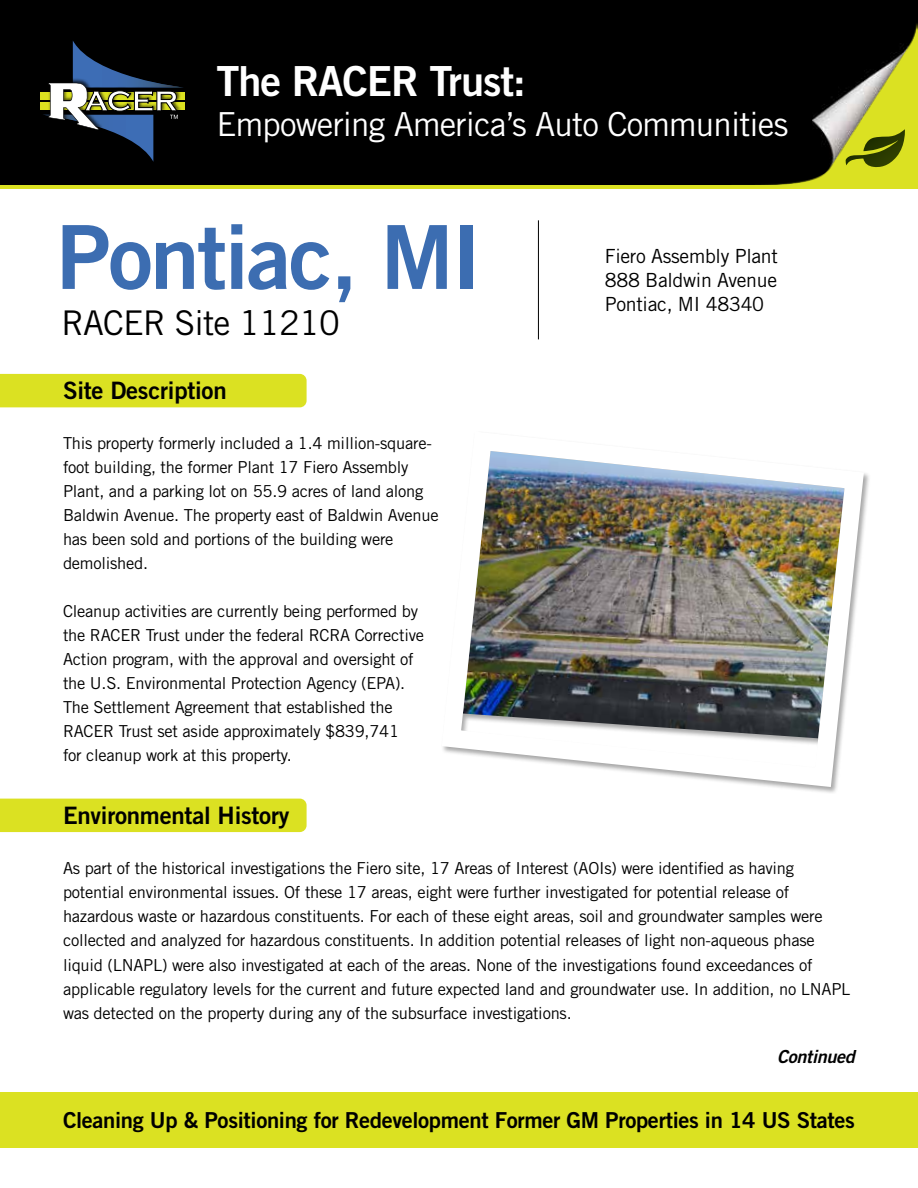
<style>
.page{position:relative;width:918px;height:1188px;background:#fff}
.page>*{position:absolute;margin:0;border:0;box-sizing:border-box;transform-origin:0 0}
.t1{font:88.35px "Trade Gothic LT Std Bd 2";letter-spacing:-.025em;color:#3c6db1}
.t2{font:41.4px "Trade Gothic LT Std Bd 2";letter-spacing:-.025em;color:#fff}
.t3{font:34.05px "Trade Gothic LT Std";letter-spacing:-.025em;color:#000}
.t4{font:33.15px "Trade Gothic LT Std";letter-spacing:-.025em;color:#fff}
.t5{font:24px "Trade Gothic LT Std Bd 2";letter-spacing:-.01em;color:#000}
.t6{font:22.05px "Trade Gothic LT Std Bd 2";letter-spacing:-.015em;color:#000}
.t7{font:19.5px/24px "Trade Gothic LT Std";letter-spacing:-.015em;color:#000}
.t8{font:18px "Trade Gothic LT Std Bd 2 Obl";letter-spacing:-.015em;color:#000}
.t9{font:16.5px/24px "Trade Gothic LT Std";letter-spacing:-.015em;color:#000}
</style>
<div class="page">
<div style="left:0;top:4px;width:918px;height:185px;background:#dbe122"></div>
<div style="left:0;top:0;width:918px;height:185px;background:#000"></div>
<div style="left:0;top:374px;width:307px;height:33px;background:#dbe122"></div>
<img style="left:443px;top:451px;width:426px;height:342px">
<div style="left:40px;top:93px;width:145px;height:7px;background:#dbe120"></div>
<div style="left:40px;top:102px;width:145px;height:8px;background:#dbe120"></div>
<svg style="left:42px;top:40px;width:142px;height:122px;background:#2d3639"></svg>
<svg style="left:846px;top:129px;width:60px;height:39px"></svg>
<div style="left:0;top:1092px;width:918px;height:56px;background:#dbe122"></div>
<hr style="left:538px;top:220px;width:1px;height:119px;background:#000">
<div style="left:0;top:799px;width:307px;height:33px;background:#dbe122"></div>
<h2 class="t2" style="left:216px;top:56px;width:311px">The RACER Trust:</h2>
<h3 class="t4" style="left:216px;top:104px;width:574px">Empowering America’s Auto Communities</h3>
<h1 class="t1" style="left:57px;top:203px;width:426px">Pontiac, MI</h1>
<h3 class="t3" style="left:61px;top:302px;width:280px">RACER Site 11210</h3>
<h3 class="t5" style="left:63px;top:376px;width:165px">Site Description</h3>
<p class="t9" style="left:63px;top:431px;width:377px">This property formerly included a 1.4 million-square&shy;foot building, the former Plant 17 Fiero Assembly Plant, and a parking lot on 55.9 acres of land along Baldwin Avenue. The property east of Baldwin Avenue has been sold and portions of the building were demolished.</p>
<p class="t9" style="left:63px;top:599px;width:363px">Cleanup activities are currently being performed by the RACER Trust under the federal RCRA Corrective Action program, with the approval and oversight of the U.S. Environmental Protection Agency (EPA).<br>The Settlement Agreement that established the RACER Trust set aside approximately $839,741<br>for cleanup work at this property.</p>
<p class="t7" style="left:605px;top:244px;width:175px">Fiero Assembly Plant<br>888 Baldwin Avenue</p>
<p class="t7" style="left:605px;top:292px;width:161px">Pontiac, MI 48340</p>
<h3 class="t5" style="left:63px;top:800px;width:228px">Environmental History</h3>
<p class="t9" style="left:63px;top:856px;width:789px">As part of the historical investigations the Fiero site, 17 Areas of Interest (AOIs) were identified as having potential environmental issues. Of these 17 areas, eight were further investigated for potential release of hazardous waste or hazardous constituents. For each of these eight areas, soil and groundwater samples were collected and analyzed for hazardous constituents. In addition potential releases of light non-aqueous phase liquid (LNAPL) were also investigated at each of the areas. None of the investigations found exceedances of applicable regulatory levels for the current and future expected land and groundwater use. In addition, no LNAPL was detected on the property during any of the subsurface investigations.</p>
<p class="t8" style="left:777px;top:1046px;width:79px">Continued</p>
<h3 class="t6" style="left:63px;top:1106px;width:794px">Cleaning Up &amp; Positioning for Redevelopment Former GM Properties in 14 US States</h3>
</div>
